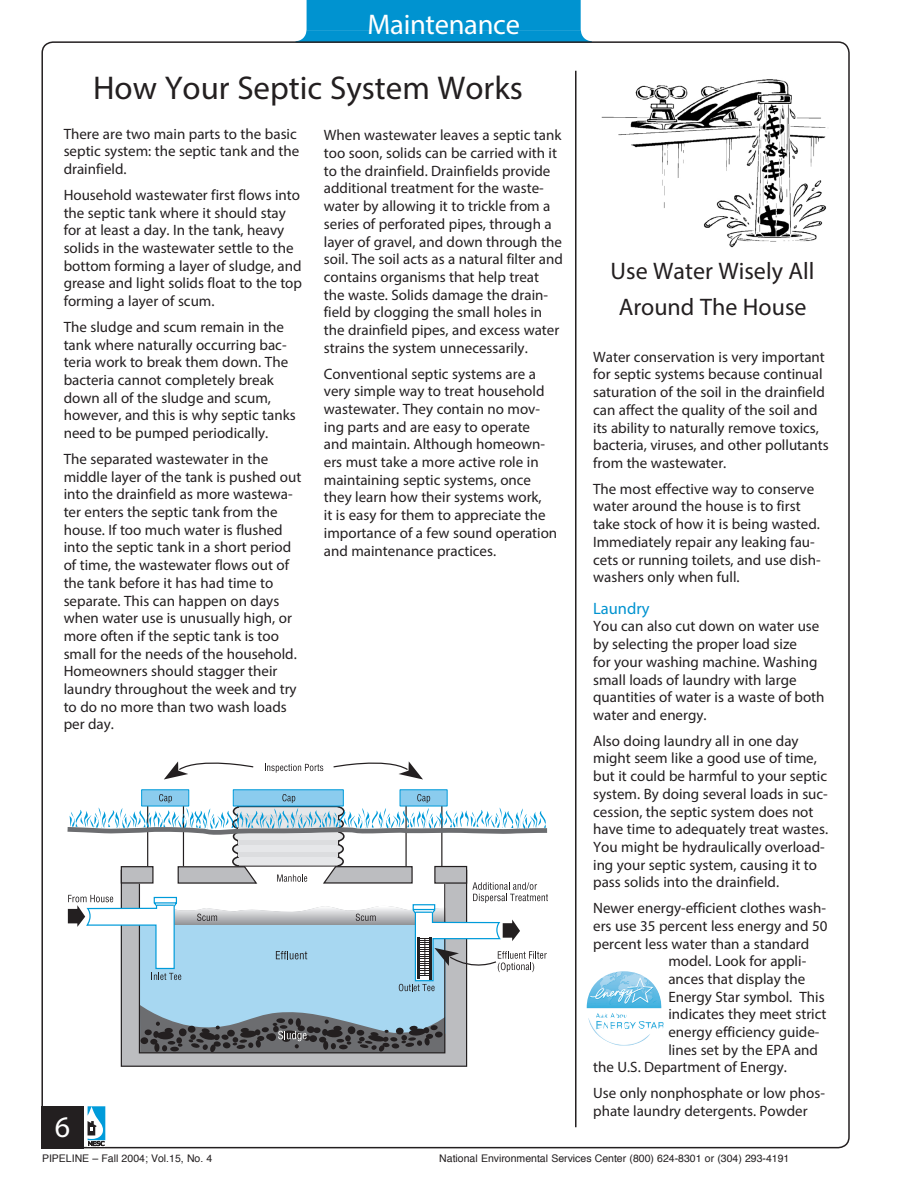
<style>
.page{position:relative;width:918px;height:1188px;background:#fff}
.page>*{position:absolute;margin:0;border:0;box-sizing:border-box;transform-origin:0 0}
.Headline{font:33px "Myriad Pro";color:#231f20}
.t1{font:30px "Myriad Pro";color:#fff}
.Table_Figure_Box_ti{font:28.5px "Myriad Pro";letter-spacing:-.01em;color:#fff}
.Headline-2{font:24px/36px "Myriad Pro";color:#231f20;text-align:center}
.body_text_SUB_HEAD{font:16.5px "Myriad Pro";color:#0093d0}
.body_text{font:15px/17.7px "Myriad Pro";color:#231f20}
.t2{font:10.5px "Helvetica";color:#231f20}
</style>
<div class="page">
<svg style="left:297px;top:0;width:293px;height:41px;background:#0f99d2"></svg>
<img style="left:601px;top:79px;width:225px;height:169px">
<svg style="left:88px;top:1106px;width:17px;height:40px"></svg>
<div style="left:42px;top:1106px;width:42px;height:42px;background:#231f20"></div>
<div style="left:121px;top:870px;width:346px;height:196px;background:#bcbdc0"></div>
<div style="left:140px;top:923px;width:306px;height:111px;background:#a7d7f1"></div>
<svg style="left:265px;top:764px;width:58px;height:9px"></svg>
<svg style="left:333px;top:761px;width:90px;height:18px"></svg>
<svg style="left:164px;top:761px;width:90px;height:18px"></svg>
<div style="left:141px;top:789px;width:48px;height:17px;background:#8bccee;border:1px solid #009bda"></div>
<div style="left:400px;top:789px;width:48px;height:17px;background:#8bccee;border:1px solid #009bda"></div>
<div style="left:233px;top:789px;width:111px;height:17px;background:#8bccee;border:1px solid #009bda"></div>
<svg style="left:68px;top:794px;width:480px;height:197px"></svg>
<svg style="left:140px;top:1005px;width:305px;height:48px"></svg>
<hr style="left:575px;top:71px;width:2px;height:1056px;background:#231f20">
<img style="left:587px;top:971px;width:75px;height:75px">
<p class="Table_Figure_Box_ti" style="left:368px;top:7px;width:154px">Maintenance</p>
<p class="Headline" style="left:93px;top:68px;width:431px">How Your Septic System Works</p>
<p class="body_text" style="left:324px;top:126px;width:241px">When wastewater leaves a septic tank too soon, solids can be carried with it to the drainfield. Drainfields provide additional treatment for the waste&shy;water by allowing it to trickle from a series of perforated pipes, through a layer of gravel, and down through the soil. The soil acts as a natural filter and contains organisms that help treat the waste. Solids damage the drain&shy;field by clogging the small holes in the drainfield pipes, and excess water strains the system unnecessarily.</p>
<p class="body_text" style="left:324px;top:364px;width:235px">Conventional septic systems are a very simple way to treat household wastewater. They contain no mov&shy;ing parts and are easy to operate and maintain. Although homeown&shy;ers must take a more active role in maintaining septic systems, once they learn how their systems work,<br>it is easy for them to appreciate the importance of a few sound operation and maintenance practices.</p>
<p class="body_text" style="left:64px;top:125px;width:237px">There are two main parts to the basic septic system: the septic tank and the drainfield.</p>
<p class="body_text" style="left:64px;top:186px;width:240px">Household wastewater first flows into the septic tank where it should stay for at least a day. In the tank, heavy solids in the wastewater settle to the bottom forming a layer of sludge, and grease and light solids float to the top forming a layer of scum.</p>
<p class="body_text" style="left:64px;top:318px;width:234px">The sludge and scum remain in the tank where naturally occurring bac&shy;teria work to break them down. The bacteria cannot completely break down all of the sludge and scum, however, and this is why septic tanks need to be pumped periodically.</p>
<p class="body_text" style="left:64px;top:450px;width:239px">The separated wastewater in the middle layer of the tank is pushed out into the drainfield as more wastewa&shy;ter enters the septic tank from the house. If too much water is flushed into the septic tank in a short period of time, the wastewater flows out of the tank before it has had time to separate. This can happen on days when water use is unusually high, or more often if the septic tank is too small for the needs of the household.<br>Homeowners should stagger their laundry throughout the week and try to do no more than two wash loads per day.</p>
<p class="Headline-2" style="left:611px;top:253px;width:205px">Use Water Wisely All<br>Around The House</p>
<p class="body_text" style="left:593px;top:348px;width:237px">Water conservation is very important for septic systems because continual saturation of the soil in the drainfield can affect the quality of the soil and its ability to naturally remove toxics, bacteria, viruses, and other pollutants from the wastewater.</p>
<p class="body_text" style="left:593px;top:480px;width:229px">The most effective way to conserve water around the house is to first take stock of how it is being wasted.<br>Immediately repair any leaking fau&shy;cets or running toilets, and use dish&shy;washers only when full.</p>
<p class="body_text_SUB_HEAD" style="left:593px;top:598px;width:58px">Laundry</p>
<p class="body_text" style="left:593px;top:617px;width:233px">You can also cut down on water use by selecting the proper load size<br>for your washing machine. Washing small loads of laundry with large quantities of water is a waste of both water and energy.</p>
<p class="body_text" style="left:593px;top:732px;width:237px">Also doing laundry all in one day might seem like a good use of time, but it could be harmful to your septic system. By doing several loads in suc&shy;cession, the septic system does not have time to adequately treat wastes.<br>You might be hydraulically overload&shy;ing your septic system, causing it to pass solids into the drainfield.</p>
<p class="body_text" style="left:593px;top:899px;width:234px">Newer energy-efficient clothes wash-</p>
<p class="body_text" style="left:593px;top:917px;width:236px">ers use 35 percent less energy and 50</p>
<p class="body_text" style="left:593px;top:934px;width:218px">percent less water than a standard</p>
<p class="body_text" style="left:668px;top:952px;width:139px">model. Look for appli-</p>
<p class="body_text" style="left:668px;top:970px;width:138px">ances that display the</p>
<p class="body_text" style="left:668px;top:988px;width:158px">Energy Star symbol. This</p>
<p class="body_text" style="left:668px;top:1005px;width:160px">indicates they meet strict</p>
<p class="body_text" style="left:668px;top:1023px;width:153px">energy efficiency guide-</p>
<p class="body_text" style="left:668px;top:1041px;width:151px">lines set by the EPA and</p>
<p class="body_text" style="left:593px;top:1058px;width:195px">the U.S. Department of Energy.</p>
<p class="body_text" style="left:593px;top:1084px;width:233px">Use only nonphosphate or low phos&shy;phate laundry detergents. Powder</p>
<h2 class="t1" style="left:55px;top:1108px;width:17px">6</h2>
<p class="t2" style="left:42px;top:1150px;width:172px">PIPELINE – Fall 2004; Vol.15, No. 4</p>
<p class="t2" style="left:439px;top:1150px;width:352px">National Environmental Services Center (800) 624-8301 or (304) 293-4191</p>
</div>
